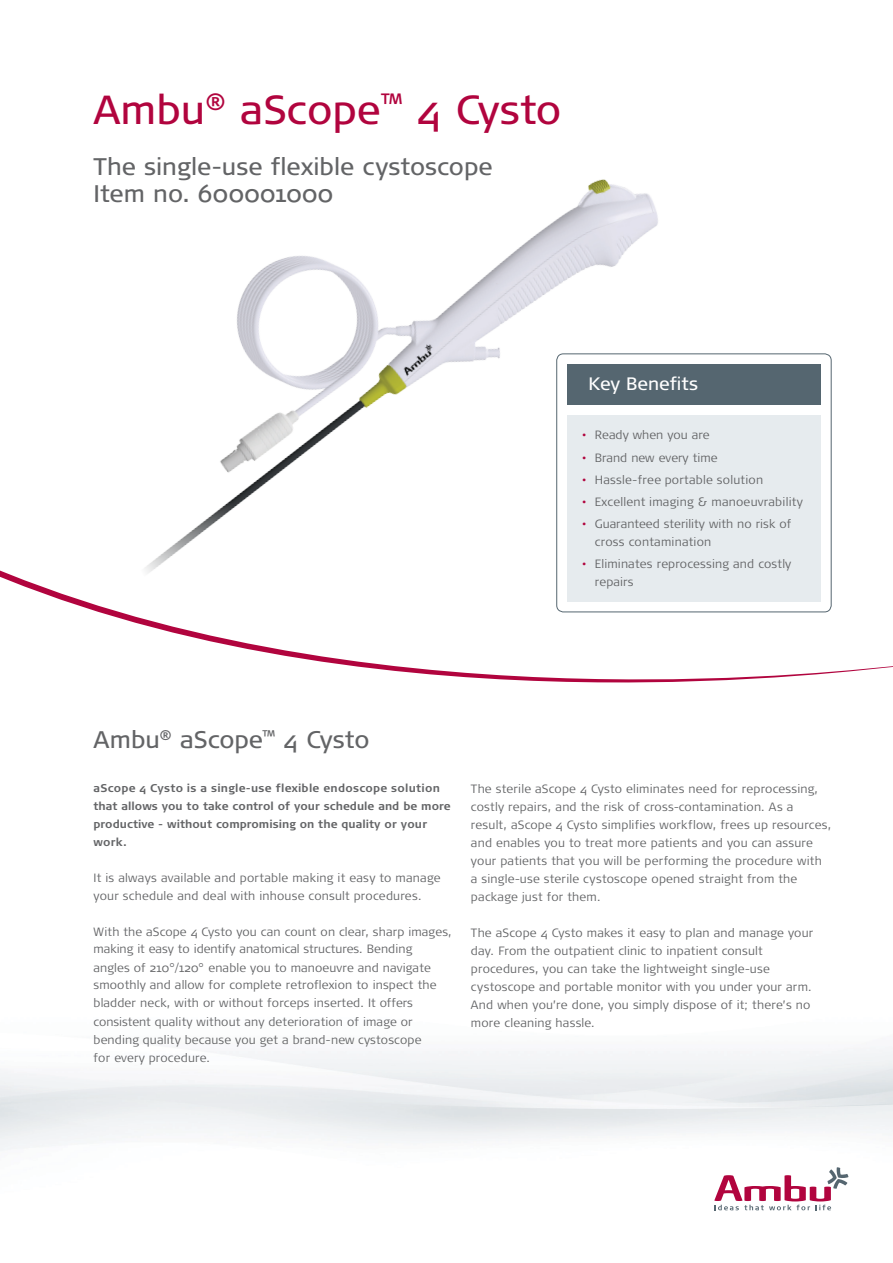
<style>
.page{position:relative;width:893px;height:1263px;background:#fff}
.page>*{position:absolute;margin:0;border:0;box-sizing:border-box;transform-origin:0 0}
.t1{font:40.5px "Signa OT";color:#b1043e}
.t2{font:24px/27px "Signa OT";color:#636466}
.t3{font:18px "Signa OT";color:#fff}
.t4{font:300 12px/18px "Signa OT";letter-spacing:.01em;color:#636466}
.t5{font:700 11.25px/18px "Signa OT";color:#636466}
.s1{color:#b1043e}
</style>
<div class="page">
<img style="left:0;top:1047px;width:893px;height:164px">
<svg style="left:714px;top:1167px;width:134px;height:43px"></svg>
<svg style="left:223px;top:562px;width:670px;height:120px"></svg>
<img style="left:0;top:179px;width:765px;height:465px">
<div style="left:567px;top:415px;width:254px;height:186px;background:#e6ebee"></div>
<div style="left:557px;top:354px;width:274px;height:258px;border:1px solid #556670;border-radius:7px"></div>
<div style="left:567px;top:364px;width:254px;height:41px;background:#556670"></div>
<h1 class="t1" style="left:94px;top:86px;width:469px">Ambu<sup>®</sup> aScope<sup>™</sup> 4 Cysto</h1>
<h2 class="t2" style="left:94px;top:153px;width:401px">The single-use flexible cystoscope<br>Item no. 600001000</h2>
<h3 class="t3" style="left:588px;top:374px;width:111px">Key Benefits</h3>
<p class="t4" style="left:582px;top:426px;width:129px"><span class="s1">•</span> Ready when you are</p>
<p class="t4" style="left:582px;top:448px;width:137px"><span class="s1">•</span> Brand new every time</p>
<p class="t4" style="left:582px;top:470px;width:183px"><span class="s1">•</span> Hassle-free portable solution</p>
<p class="t4" style="left:582px;top:493px;width:222px"><span class="s1">•</span> Excellent imaging &amp; manoeuvrability</p>
<p class="t4" style="left:595px;top:515px;width:198px;text-indent:-13px"><span class="s1">•</span> Guaranteed sterility with no risk of cross contamination</p>
<p class="t4" style="left:595px;top:554px;width:198px;text-indent:-13px"><span class="s1">•</span> Eliminates reprocessing and costly repairs</p>
<h2 class="t2" style="left:94px;top:726px;width:277px">Ambu<sup>®</sup> aScope<sup>™</sup> 4 Cysto</h2>
<p class="t5" style="left:94px;top:779px;width:359px">aScope 4 Cysto is a single-use flexible endoscope solution that allows you to take control of your schedule and be more productive - without compromising on the quality or your work.</p>
<p class="t4" style="left:94px;top:869px;width:349px">It is always available and portable making it easy to manage your schedule and deal with inhouse consult procedures.</p>
<p class="t4" style="left:94px;top:923px;width:360px">With the aScope 4 Cysto you can count on clear, sharp images,</p>
<p class="t4" style="left:94px;top:940px;width:344px">making it easy to identify anatomical structures. Bending angles of 210°/120° enable you to manoeuvre and navigate smoothly and allow for complete retroflexion to inspect the bladder neck, with or without forceps inserted. It offers consistent quality without any deterioration of image or bending quality because you get a brand-new cystoscope for every procedure.</p>
<p class="t4" style="left:471px;top:779px;width:362px">The sterile aScope 4 Cysto eliminates need for reprocessing, costly repairs, and the risk of cross-contamination. As a result, aScope 4 Cysto simplifies workflow, frees up resources, and enables you to treat more patients and you can assure your patients that you will be performing the procedure with a single-use sterile cystoscope opened straight from the package just for them.</p>
<p class="t4" style="left:471px;top:923px;width:344px">The aScope 4 Cysto makes it easy to plan and manage your day. From the outpatient clinic to inpatient consult procedures, you can take the lightweight single-use cystoscope and portable monitor with you under your arm.<br>And when you’re done, you simply dispose of it; there’s no more cleaning hassle.</p>
</div>
